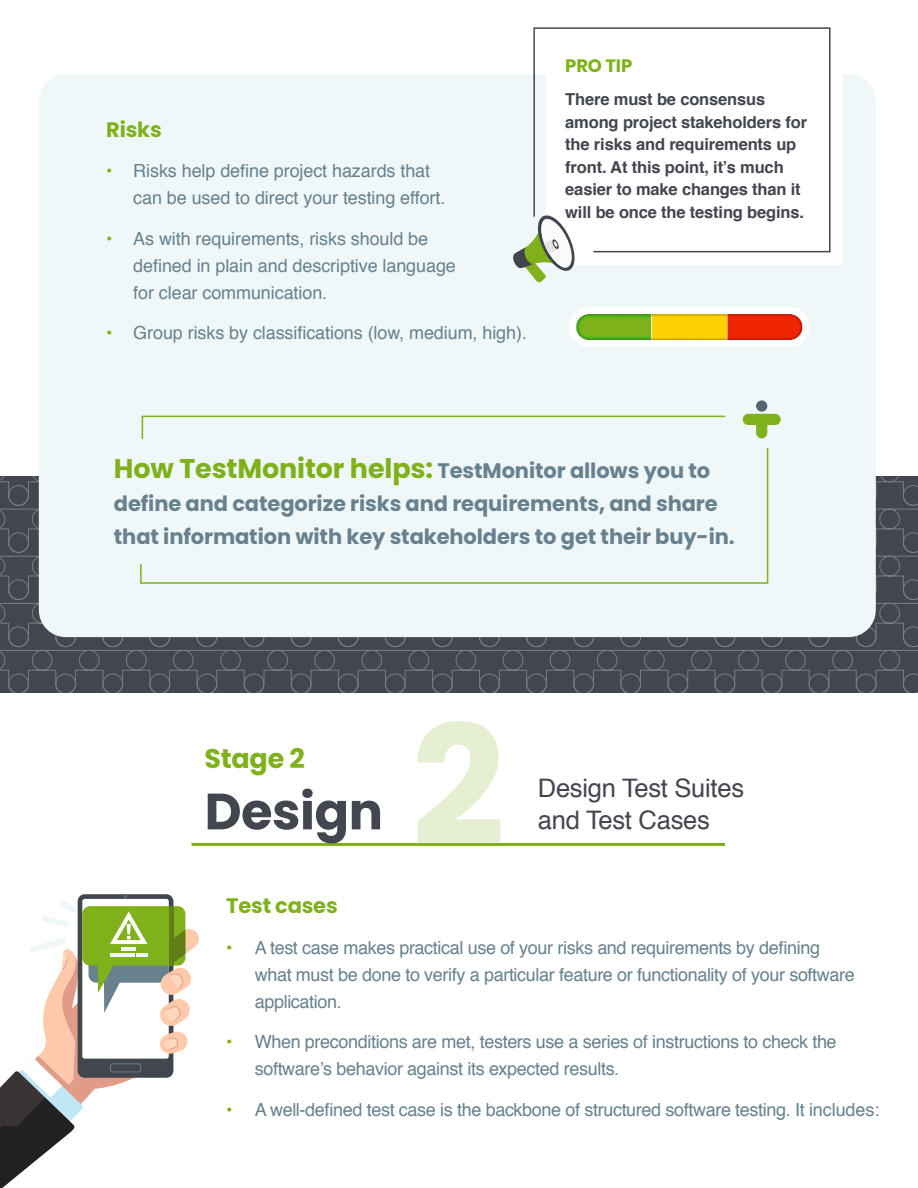
<style>
.page{position:relative;width:918px;height:1188px;background:#fff}
.page>*{position:absolute;margin:0;border:0;box-sizing:border-box;transform-origin:0 0}
.t1{font:700 165px "Poppins";color:#e6efd1}
.t2{font:700 51px "Poppins";letter-spacing:-.01em;color:#42464f}
.t3{font:700 27px "Poppins";letter-spacing:-.01em;color:#7fb11b}
.t4{font:25.5px/31.5px "Helvetica";letter-spacing:-.01em;color:#42464f}
.t5{font:700 21px/33px "Poppins";letter-spacing:-.005em;color:#67818e}
.t6{font:700 21px "Poppins";letter-spacing:-.01em;color:#7fb11b}
.t7{font:18px/27px "Helvetica";letter-spacing:-.02em;color:#67818e}
.t8{font:700 18px "Poppins";letter-spacing:-.01em;color:#7fb11b}
.t9{font:700 16.5px/22.5px "Helvetica";letter-spacing:-.01em;color:#42464f}
.s1{color:#7fb11b}
.s2{font-size:27px;color:#7fb11b}
</style>
<div class="page">
<svg style="left:0;top:476px;width:126px;height:217px;background:#474b54"></svg>
<svg style="left:126px;top:637px;width:565px;height:56px;background:#474b54"></svg>
<svg style="left:691px;top:476px;width:227px;height:217px;background:#474b54"></svg>
<div style="left:39px;top:74px;width:837px;height:563px;background:#f0f7f9;border-radius:27px"></div>
<svg style="left:140px;top:415px;width:629px;height:169px"></svg>
<div style="left:725px;top:405px;width:70px;height:42px;background:#f0f7f9"></div>
<div style="left:756px;top:400px;width:11px;height:12px;background:#516670;border-radius:50%"></div>
<svg style="left:743px;top:414px;width:38px;height:24px"></svg>
<div style="left:546px;top:42px;width:297px;height:223px;background:#fff"></div>
<svg style="left:533px;top:27px;width:298px;height:226px"></svg>
<svg style="left:513px;top:215px;width:63px;height:68px"></svg>
<svg style="left:569px;top:307px;width:240px;height:40px"></svg>
<hr style="left:191px;top:843px;width:534px;height:3px;background:#7fb11b">
<svg style="left:0;top:895px;width:199px;height:293px"></svg>
<p class="t6" style="left:106px;top:117px;width:57px">Risks</p>
<p class="t7" style="left:133px;top:158px;width:314px;text-indent:-27px"><span class="s1">•</span> Risks help define project hazards that can be used to direct your testing effort.</p>
<p class="t7" style="left:133px;top:226px;width:324px;text-indent:-27px"><span class="s1">•</span> As with requirements, risks should be defined in plain and descriptive language for clear communication.</p>
<p class="t7" style="left:106px;top:320px;width:422px"><span class="s1">•</span> Group risks by classifications (low, medium, high).</p>
<p class="t8" style="left:565px;top:56px;width:69px">PRO TIP</p>
<p class="t9" style="left:565px;top:88px;width:243px">There must be consensus among project stakeholders for the risks and requirements up front. At this point, it’s much easier to make changes than it will be once the testing begins.</p>
<p class="t5" style="left:114px;top:454px;width:622px"><span class="s2">How TestMonitor helps:</span> TestMonitor allows you to define and categorize risks and requirements, and share that information with key stakeholders to get their buy-in.</p>
<h1 class="t1" style="left:411px;top:690px;width:96px">2</h1>
<h3 class="t3" style="left:205px;top:743px;width:102px">Stage 2</h3>
<h2 class="t2" style="left:205px;top:782px;width:180px">Design</h2>
<h3 class="t4" style="left:538px;top:774px;width:208px">Design Test Suites and Test Cases</h3>
<p class="t6" style="left:226px;top:894px;width:113px">Test cases</p>
<p class="t7" style="left:255px;top:934px;width:602px;text-indent:-28px"><span class="s1">•</span> A test case makes practical use of your risks and requirements by defining what must be done to verify a particular feature or functionality of your software application.</p>
<p class="t7" style="left:255px;top:1029px;width:583px;text-indent:-28px"><span class="s1">•</span> When preconditions are met, testers use a series of instructions to check the software’s behavior against its expected results.</p>
<p class="t7" style="left:226px;top:1096px;width:655px"><span class="s1">•</span> A well-defined test case is the backbone of structured software testing. It includes:</p>
</div>
